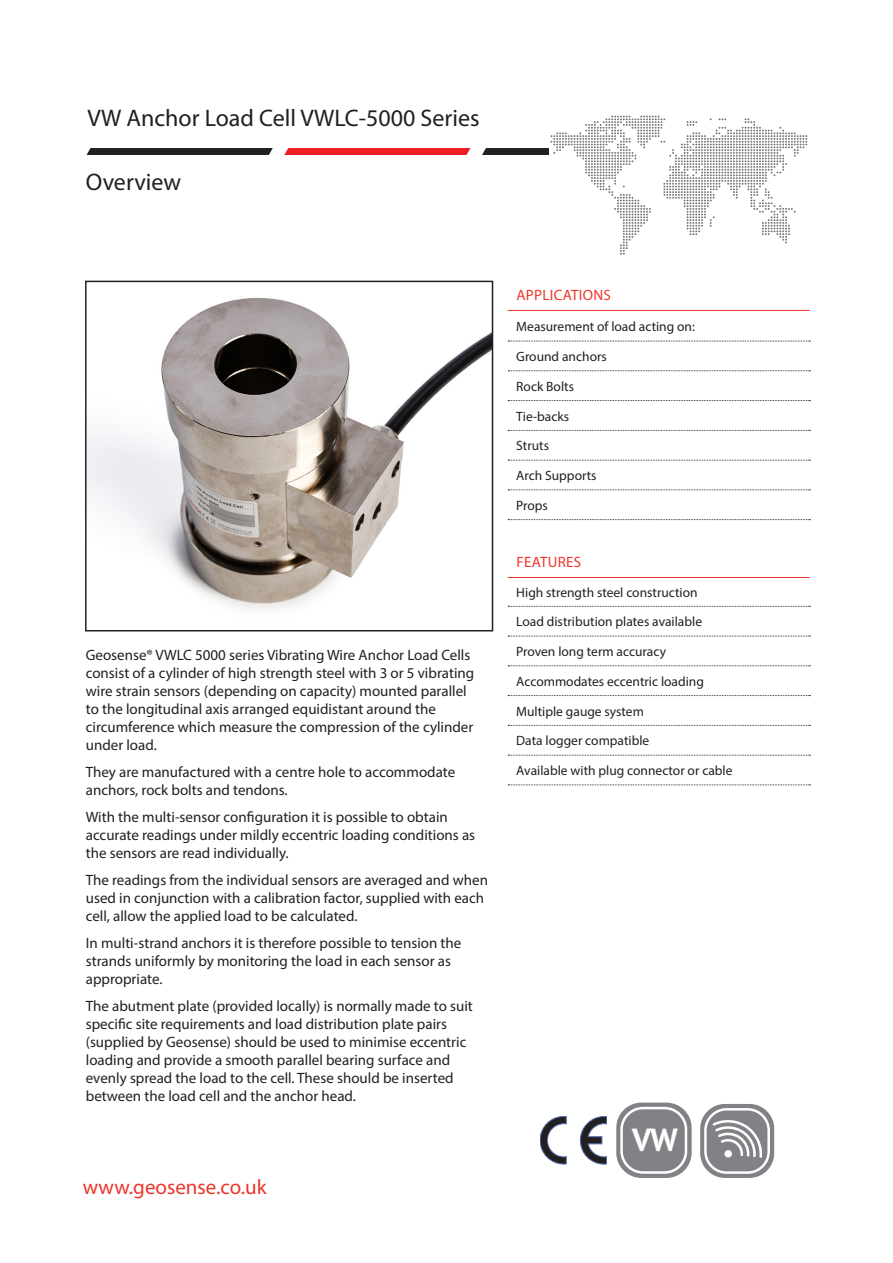
<style>
.page{position:relative;width:893px;height:1263px;background:#fff}
.page>*{position:absolute;margin:0;border:0;box-sizing:border-box;transform-origin:0 0}
.t1{font:700 31.95px "PT Sans";color:#fff}
.Page_Header{font:24px "Myriad Pro";color:#231f20}
.t2{font:21px "Myriad Pro";color:#ee3529}
.Body_text{font:15px/18px "Myriad Pro";color:#231f20}
.Table_Header{font:15px "Myriad Pro";letter-spacing:.02em;color:#ee3529}
.Body_text-2{font:13.5px "Myriad Pro";color:#231f20}
</style>
<div class="page">
<svg style="left:87px;top:148px;width:186px;height:7px"></svg>
<svg style="left:284px;top:148px;width:186px;height:7px"></svg>
<svg style="left:482px;top:116px;width:325px;height:139px"></svg>
<img style="left:88px;top:298px;width:402px;height:312px">
<div style="left:85px;top:281px;width:408px;height:350px;border:2px solid #231f20"></div>
<hr style="left:508px;top:577px;width:302px;height:1px;background:#ee3529">
<svg style="left:508px;top:606px;width:302px;height:1px"></svg>
<svg style="left:508px;top:636px;width:302px;height:1px"></svg>
<svg style="left:508px;top:665px;width:302px;height:1px"></svg>
<svg style="left:508px;top:695px;width:302px;height:1px"></svg>
<svg style="left:508px;top:725px;width:302px;height:1px"></svg>
<svg style="left:508px;top:755px;width:302px;height:1px"></svg>
<svg style="left:508px;top:784px;width:302px;height:1px"></svg>
<svg style="left:580px;top:1116px;width:27px;height:48px"></svg>
<svg style="left:540px;top:1116px;width:26px;height:48px"></svg>
<svg style="left:616px;top:1102px;width:76px;height:76px"></svg>
<div style="left:622px;top:1108px;width:64px;height:64px;background:#808285;border-radius:21px"></div>
<div style="left:620px;top:1107px;width:67px;height:67px;border:3px solid #fff;border-radius:21px"></div>
<div style="left:700px;top:1104px;width:74px;height:74px;background:#808285;border-radius:25px"></div>
<div style="left:704px;top:1108px;width:66px;height:66px;border:2px solid #fff;border-radius:21px"></div>
<svg style="left:712px;top:1120px;width:51px;height:38px"></svg>
<hr style="left:508px;top:310px;width:302px;height:1px;background:#ee3529">
<svg style="left:508px;top:341px;width:302px;height:1px"></svg>
<svg style="left:508px;top:370px;width:302px;height:1px"></svg>
<svg style="left:508px;top:400px;width:302px;height:1px"></svg>
<svg style="left:508px;top:430px;width:302px;height:1px"></svg>
<svg style="left:508px;top:460px;width:302px;height:1px"></svg>
<svg style="left:508px;top:489px;width:302px;height:1px"></svg>
<svg style="left:508px;top:519px;width:302px;height:1px"></svg>
<p class="Page_Header" style="left:87px;top:103px;width:394px">VW Anchor Load Cell VWLC-5000 Series</p>
<p class="Page_Header" style="left:86px;top:167px;width:97px">Overview</p>
<p class="Body_text" style="left:86px;top:645px;width:390px">Geosense® VWLC 5000 series Vibrating Wire Anchor Load Cells consist of a cylinder of high strength steel with 3 or 5 vibrating wire strain sensors (depending on capacity) mounted parallel to the longitudinal axis arranged equidistant around the circumference which measure the compression of the cylinder under load.</p>
<p class="Body_text" style="left:86px;top:762px;width:371px">They are manufactured with a centre hole to accommodate anchors, rock bolts and tendons.</p>
<p class="Body_text" style="left:86px;top:807px;width:391px">With the multi-sensor configuration it is possible to obtain accurate readings under mildly eccentric loading conditions as the sensors are read individually.</p>
<p class="Body_text" style="left:86px;top:870px;width:404px">The readings from the individual sensors are averaged and when used in conjunction with a calibration factor, supplied with each cell, allow the applied load to be calculated.</p>
<p class="Body_text" style="left:86px;top:933px;width:377px">In multi-strand anchors it is therefore possible to tension the strands uniformly by monitoring the load in each sensor as appropriate.</p>
<p class="Body_text" style="left:86px;top:996px;width:389px">The abutment plate (provided locally) is normally made to suit specific site requirements and load distribution plate pairs (supplied by Geosense) should be used to minimise eccentric loading and provide a smooth parallel bearing surface and evenly spread the load to the cell. These should be inserted between the load cell and the anchor head.</p>
<p class="t2" style="left:83px;top:1174px;width:185px">www.geosense.co.uk</p>
<p class="Table_Header" style="left:516px;top:286px;width:96px">APPLICATIONS</p>
<p class="Body_text-2" style="left:516px;top:318px;width:180px">Measurement of load acting on:</p>
<p class="Body_text-2" style="left:516px;top:348px;width:92px">Ground anchors</p>
<p class="Body_text-2" style="left:516px;top:378px;width:59px">Rock Bolts</p>
<p class="Body_text-2" style="left:516px;top:408px;width:54px">Tie-backs</p>
<p class="Body_text-2" style="left:516px;top:437px;width:34px">Struts</p>
<p class="Body_text-2" style="left:516px;top:467px;width:82px">Arch Supports</p>
<p class="Body_text-2" style="left:516px;top:497px;width:33px">Props</p>
<p class="Table_Header" style="left:516px;top:553px;width:66px">FEATURES</p>
<p class="Body_text-2" style="left:516px;top:584px;width:183px">High strength steel construction</p>
<p class="Body_text-2" style="left:516px;top:613px;width:187px">Load distribution plates available</p>
<p class="Body_text-2" style="left:516px;top:643px;width:151px">Proven long term accuracy</p>
<p class="Body_text-2" style="left:516px;top:673px;width:189px">Accommodates eccentric loading</p>
<p class="Body_text-2" style="left:516px;top:703px;width:129px">Multiple gauge system</p>
<p class="Body_text-2" style="left:516px;top:732px;width:135px">Data logger compatible</p>
<p class="Body_text-2" style="left:516px;top:762px;width:218px">Available with plug connector or cable</p>
<p class="t1" style="left:632px;top:1119px;width:47px">VW</p>
</div>
